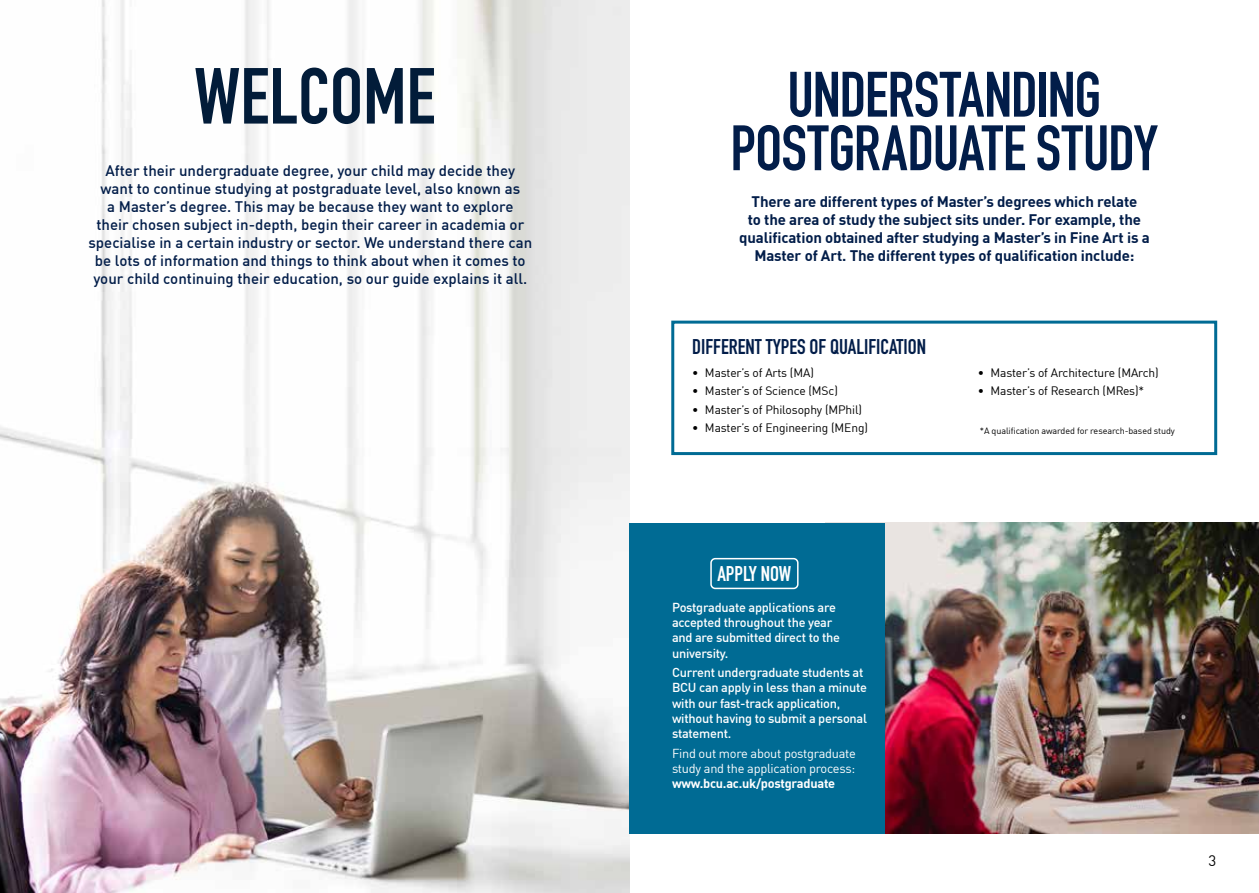
<style>
.page{position:relative;width:1259px;height:893px;background:#fff}
.page>*{position:absolute;margin:0;border:0;box-sizing:border-box;transform-origin:0 0}
.t1{font:700 78px "DIN Condensed";color:#021c39}
.t2{font:700 63px/53.6px "DIN Condensed";letter-spacing:-.015em;color:#021d49;text-align:center}
.t3{font:700 21px "DIN Condensed";color:#021d49}
.t4{font:700 21px "DIN Condensed";color:#fff}
.t5{font:500 15px/18px "DIN Offc";color:#021d49;text-align:center}
.t6{font:700 15px/18px "DIN Offc";letter-spacing:-.01em;color:#021d49;text-align:center}
.t7{font:15px "DIN Offc";color:#000}
.t8{font:500 12.75px/15.3px "DIN Offc";letter-spacing:-.02em;color:#fff}
.t9{font:12.75px/15.3px "DIN Offc";letter-spacing:-.02em;color:#fff}
.t10{font:700 12.75px "DIN Offc";letter-spacing:-.02em;color:#fff}
.t11{font:12px "DIN Offc";letter-spacing:-.01em;color:#000}
.t12{font:9px "DIN Offc";letter-spacing:-.01em;color:#000}
</style>
<div class="page">
<img style="left:0;top:0;width:629px;height:893px">
<img style="left:884px;top:523px;width:375px;height:310px">
<div style="left:629px;top:523px;width:255px;height:310px;background:#006b94"></div>
<div style="left:710px;top:558px;width:88px;height:31px;border:2px solid #fff;border-radius:4px"></div>
<div style="left:671px;top:321px;width:546px;height:134px;border:3px solid #006b94"></div>
<h1 class="t1" style="left:194px;top:44px;width:243px">WELCOME</h1>
<p class="t5" style="left:88px;top:161px;width:445px">After their undergraduate degree, your child may decide they want to continue studying at postgraduate level, also known as<br>a Master’s degree. This may be because they want to explore<br>their chosen subject in-depth, begin their career in academia or specialise in a certain industry or sector. We understand there can be lots of information and things to think about when it comes to your child continuing their education, so our guide explains it all.</p>
<h2 class="t2" style="left:730px;top:67px;width:429px">UNDERSTANDING<br>POSTGRADUATE STUDY</h2>
<p class="t6" style="left:739px;top:192px;width:412px">There are different types of Master’s degrees which relate<br>to the area of study the subject sits under. For example, the qualification obtained after studying a Master’s in Fine Art is a Master of Art. The different types of qualification include:</p>
<h3 class="t3" style="left:692px;top:332px;width:235px">DIFFERENT TYPES OF QUALIFICATION</h3>
<p class="t11" style="left:692px;top:365px;width:123px">• Master’s of Arts (MA)</p>
<p class="t11" style="left:692px;top:383px;width:147px">• Master’s of Science (MSc)</p>
<p class="t11" style="left:692px;top:402px;width:171px">• Master’s of Philosophy (MPhil)</p>
<p class="t11" style="left:692px;top:421px;width:177px">• Master’s of Engineering (MEng)</p>
<p class="t11" style="left:977px;top:365px;width:182px">• Master’s of Architecture (MArch)</p>
<p class="t11" style="left:977px;top:383px;width:168px">• Master’s of Research (MRes)*</p>
<p class="t12" style="left:980px;top:425px;width:197px">*A qualification awarded for research-based study</p>
<h3 class="t4" style="left:717px;top:559px;width:76px">APPLY NOW</h3>
<p class="t8" style="left:672px;top:599px;width:169px">Postgraduate applications are accepted throughout the year and are submitted direct to the university.</p>
<p class="t8" style="left:672px;top:664px;width:196px">Current undergraduate students at<br>BCU can apply in less than a minute with our fast-track application, without having to submit a personal statement.</p>
<p class="t9" style="left:672px;top:745px;width:185px">Find out more about postgraduate study and the application process:</p>
<p class="t10" style="left:672px;top:775px;width:165px">www.bcu.ac.uk/postgraduate</p>
<p class="t7" style="left:1208px;top:851px;width:9px">3</p>
</div>
